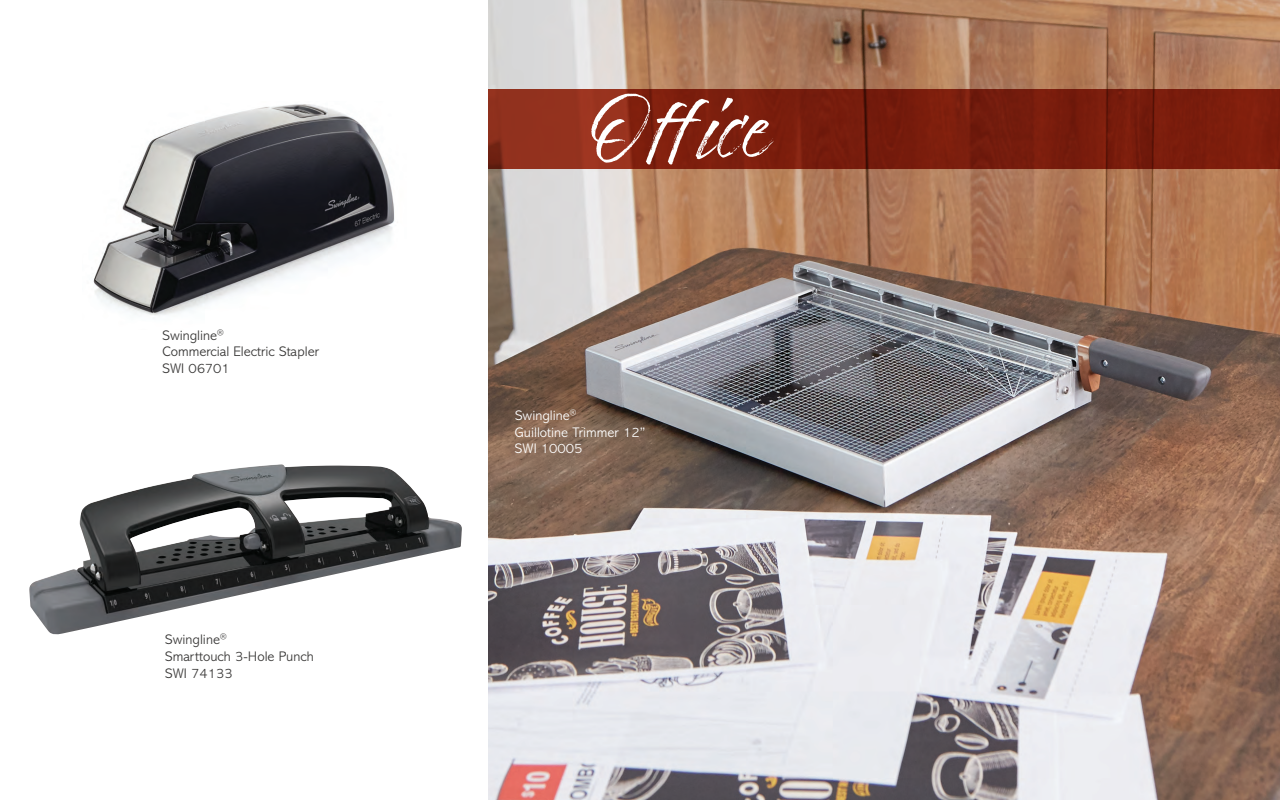
<style>
.page{position:relative;width:1280px;height:800px;background:#fff}
.page>*{position:absolute;margin:0;border:0;box-sizing:border-box;transform-origin:0 0}
.t1{font:75px "Timberline";color:#fff}
.t2{font:300 14px/16.8px "Abadi MT Pro";color:#393837}
.t3{font:300 14px/16.8px "Abadi MT Pro";color:#fff}
</style>
<div class="page">
<img style="left:488px;top:0;width:792px;height:800px">
<img style="left:29px;top:464px;width:433px;height:171px">
<img style="left:93px;top:104px;width:302px;height:212px">
<svg style="left:488px;top:89px;width:792px;height:80px;background:#7e200f"></svg>
<p class="t2" style="left:162px;top:327px;width:158px">Swingline<sup>®<br></sup>Commercial Electric Stapler<br>SWI 06701</p>
<p class="t2" style="left:165px;top:631px;width:150px">Swingline<sup>®<br></sup>Smarttouch 3-Hole Punch<br>SWI 74133</p>
<h1 class="t1" style="left:588px;top:87px;width:181px">Office</h1>
<p class="t3" style="left:515px;top:407px;width:132px">Swingline<sup>®<br></sup>Guillotine Trimmer 12”<br>SWI 10005</p>
</div>
